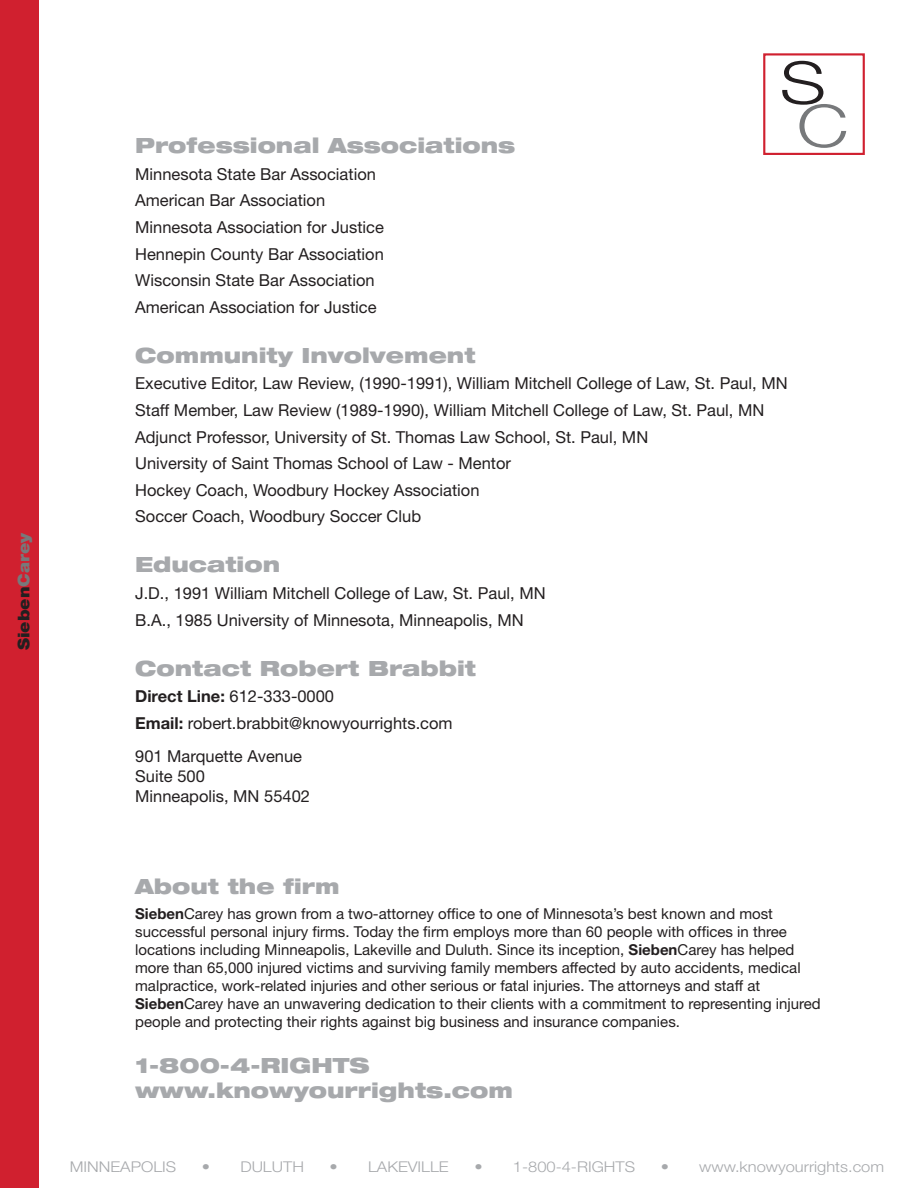
<style>
.page{position:relative;width:918px;height:1188px;background:#fff}
.page>*{position:absolute;margin:0;border:0;box-sizing:border-box;transform-origin:0 0}
.t1{font:900 expanded 21px "Helvetica Neue";color:#a7a9ac}
.t2{font:16.5px "Helvetica Neue";color:#231f20}
.t3{font:900 16.2px "Helvetica Neue";color:#231f20;scale:1.11 1}
.t4{font:15px/18px "Helvetica Neue";color:#231f20}
.t5{font:300 14.85px "Helvetica Neue";color:#a7a9ac;scale:1.11 1}
.s1{color:#77797b}
.s2{font-weight:700}
</style>
<div class="page">
<div style="left:0;top:0;width:39px;height:1188px;background:#d0202f"></div>
<svg style="left:782px;top:61px;width:64px;height:87px"></svg>
<div style="left:763px;top:53px;width:102px;height:102px;border:2px solid #d0202f"></div>
<p class="t3" style="left:14px;top:650px;width:108px;rotate:-90deg">Sieben<span class="s1">Carey</span></p>
<p class="t1" style="left:135px;top:132px;width:382px">Professional Associations</p>
<p class="t2" style="left:135px;top:164px;width:242px">Minnesota State Bar Association</p>
<p class="t2" style="left:135px;top:191px;width:192px">American Bar Association</p>
<p class="t2" style="left:135px;top:217px;width:250px">Minnesota Association for Justice</p>
<p class="t2" style="left:135px;top:244px;width:250px">Hennepin County Bar Association</p>
<p class="t2" style="left:135px;top:270px;width:241px">Wisconsin State Bar Association</p>
<p class="t2" style="left:135px;top:297px;width:243px">American Association for Justice</p>
<p class="t1" style="left:135px;top:342px;width:342px">Community Involvement</p>
<p class="t2" style="left:135px;top:374px;width:654px">Executive Editor, Law Review, (1990-1991), William Mitchell College of Law, St. Paul, MN</p>
<p class="t2" style="left:135px;top:400px;width:631px">Staff Member, Law Review (1989-1990), William Mitchell College of Law, St. Paul, MN</p>
<p class="t2" style="left:135px;top:427px;width:515px">Adjunct Professor, University of St. Thomas Law School, St. Paul, MN</p>
<p class="t2" style="left:135px;top:453px;width:377px">University of Saint Thomas School of Law - Mentor</p>
<p class="t2" style="left:135px;top:480px;width:346px">Hockey Coach, Woodbury Hockey Association</p>
<p class="t2" style="left:135px;top:507px;width:287px">Soccer Coach, Woodbury Soccer Club</p>
<p class="t1" style="left:135px;top:551px;width:146px">Education</p>
<p class="t2" style="left:135px;top:583px;width:412px">J.D., 1991 William Mitchell College of Law, St. Paul, MN</p>
<p class="t2" style="left:135px;top:610px;width:390px">B.A., 1985 University of Minnesota, Minneapolis, MN</p>
<p class="t1" style="left:135px;top:655px;width:342px">Contact Robert Brabbit</p>
<p class="t2" style="left:135px;top:687px;width:200px"><span class="s2">Direct Line:</span> 612-333-0000</p>
<p class="t2" style="left:135px;top:713px;width:319px"><span class="s2">Email:</span> robert.brabbit@knowyourrights.com</p>
<p class="t2" style="left:135px;top:747px;width:168px">901 Marquette Avenue</p>
<p class="t2" style="left:135px;top:766px;width:71px">Suite 500</p>
<p class="t2" style="left:135px;top:786px;width:176px">Minneapolis, MN 55402</p>
<p class="t1" style="left:135px;top:873px;width:206px">About the firm</p>
<p class="t4" style="left:135px;top:905px;width:687px"><span class="s2">Sieben</span>Carey has grown from a two-attorney office to one of Minnesota’s best known and most successful personal injury firms. Today the firm employs more than 60 people with offices in three locations including Minneapolis, Lakeville and Duluth. Since its inception, <span class="s2">Sieben</span>Carey has helped more than 65,000 injured victims and surviving family members affected by auto accidents, medical malpractice, work-related injuries and other serious or fatal injuries. The attorneys and staff at <span class="s2">Sieben</span>Carey have an unwavering dedication to their clients with a commitment to representing injured people and protecting their rights against big business and insurance companies.</p>
<p class="t1" style="left:135px;top:1052px;width:236px">1-800-4-RIGHTS</p>
<p class="t1" style="left:135px;top:1077px;width:379px">www.knowyourrights.com</p>
<p class="t5" style="left:70px;top:1157px;width:97px">MINNEAPOLIS</p>
<p class="t5" style="left:202px;top:1157px;width:13px">•唀</p>
<p class="t5" style="left:240px;top:1157px;width:59px">DULUTH</p>
<p class="t5" style="left:330px;top:1157px;width:13px">•唀</p>
<p class="t5" style="left:368px;top:1157px;width:74px">LAKEVILLE</p>
<p class="t5" style="left:474px;top:1157px;width:13px">•唀</p>
<p class="t5" style="left:513px;top:1157px;width:112px">1-800-4-RIGHTS</p>
<p class="t5" style="left:661px;top:1157px;width:13px">•唀</p>
<p class="t5" style="left:699px;top:1157px;width:168px">www.knowyourrights.com</p>
</div>
